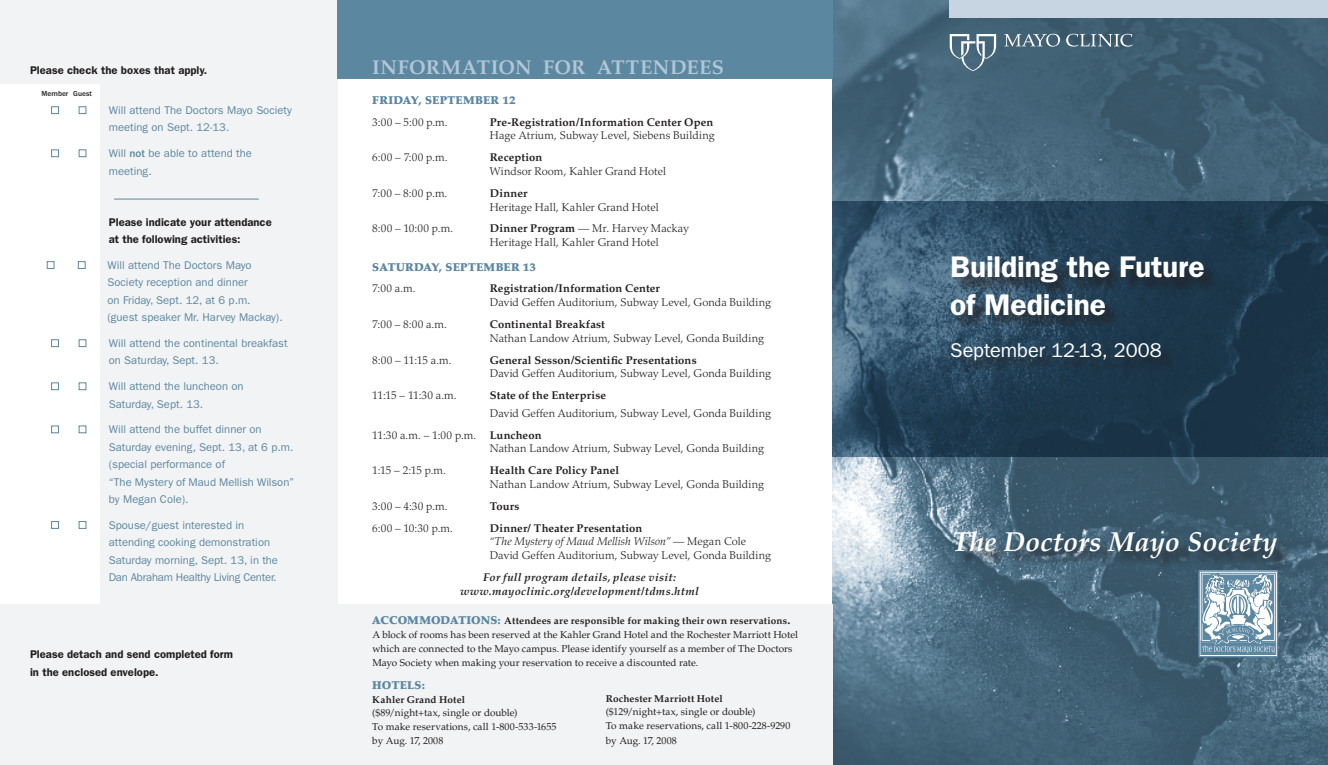
<style>
.page{position:relative;width:1328px;height:765px;background:#fff}
.page>*{position:absolute;margin:0;border:0;box-sizing:border-box;transform-origin:0 0}
.t1{font:600 30px/37.5px "ITC Franklin Gothic Std";letter-spacing:-.005em;color:#fff}
.t2{font:italic 700 27.5px "Palatino LT Std";color:#fff}
.t3{font:700 20px "Palatino LT Std";letter-spacing:.02em;color:#b1c6d6}
.t4{font:20px "ITC Franklin Gothic Std";color:#fff}
.t5{font:300 11.25px/13.8px "Palatino LT Std";letter-spacing:.005em;color:#231f20}
.t6{font:11.25px/17.5px "ITC Franklin Gothic Std";color:#5c87a1}
.t7{font:700 11.25px "Palatino LT Std";letter-spacing:.015em;color:#231f20}
.t8{font:600 11.25px/17.5px "ITC Franklin Gothic Std";color:#231f20}
.t9{font:italic 700 11.25px/13.8px "Palatino LT Std";letter-spacing:.025em;color:#231f20;text-align:center}
.t10{font:900 11.25px "Palatino LT Std";letter-spacing:.02em;color:#5c87a1}
.t11{font:700 11.25px "Palatino LT Std";letter-spacing:-.005em;color:#231f20}
.t12{font:10px/13.8px "Palatino LT Std";letter-spacing:.005em;color:#231f20}
.t13{font:700 10px "Palatino LT Std";letter-spacing:.01em;color:#231f20}
.t14{font:500 7.5px "ITC Franklin Gothic Std";color:#231f20}
.s1{font-weight:500}
.s2{font-weight:700}
.s3{font-style:italic}
.s4{font-weight:900;font-size:11.25px;color:#5c87a1}
.s5{font-weight:900}
</style>
<div class="page">
<img style="left:832px;top:0;width:495px;height:765px">
<svg style="left:832px;top:201px;width:496px;height:256px;background:#2f4d64"></svg>
<div style="left:0;top:604px;width:832px;height:161px;background:#f2f3f4"></div>
<div style="left:100px;top:0;width:238px;height:765px;background:#f2f3f4"></div>
<div style="left:0;top:0;width:338px;height:83px;background:#f2f3f4"></div>
<div style="left:51px;top:106px;width:8px;height:8px;border:1px solid #5c87a1"></div>
<div style="left:79px;top:106px;width:7px;height:8px;border:1px solid #5c87a1"></div>
<div style="left:51px;top:150px;width:8px;height:7px;border:1px solid #5c87a1"></div>
<div style="left:79px;top:150px;width:7px;height:7px;border:1px solid #5c87a1"></div>
<div style="left:47px;top:261px;width:7px;height:8px;border:1px solid #5c87a1"></div>
<div style="left:78px;top:261px;width:7px;height:8px;border:1px solid #5c87a1"></div>
<div style="left:51px;top:339px;width:8px;height:8px;border:1px solid #5c87a1"></div>
<div style="left:79px;top:339px;width:7px;height:8px;border:1px solid #5c87a1"></div>
<div style="left:51px;top:383px;width:8px;height:7px;border:1px solid #5c87a1"></div>
<div style="left:79px;top:383px;width:7px;height:7px;border:1px solid #5c87a1"></div>
<div style="left:51px;top:426px;width:8px;height:7px;border:1px solid #5c87a1"></div>
<div style="left:79px;top:426px;width:7px;height:7px;border:1px solid #5c87a1"></div>
<div style="left:51px;top:521px;width:8px;height:8px;border:1px solid #5c87a1"></div>
<div style="left:79px;top:521px;width:7px;height:8px;border:1px solid #5c87a1"></div>
<div style="left:949px;top:0;width:379px;height:17px;background:#c6d5e1"></div>
<svg style="left:949px;top:34px;width:47px;height:37px;background:#708999"></svg>
<svg style="left:1066px;top:34px;width:66px;height:13px"></svg>
<svg style="left:1004px;top:34px;width:56px;height:13px"></svg>
<div style="left:338px;top:0;width:495px;height:79px;background:#5c87a1"></div>
<hr style="left:114px;top:199px;width:145px;height:1px;background:#5c87a1">
<svg style="left:1200px;top:596px;width:76px;height:59px"></svg>
<div style="left:1198px;top:570px;width:80px;height:87px;border:1px solid #5c87a1"></div>
<div style="left:956px;top:533px;width:372px;height:63px;background:#231f20;opacity:.75"></div>
<div style="left:953px;top:258px;width:375px;height:182px;background:#231f20;opacity:.75"></div>
<p class="t8" style="left:30px;top:61px;width:179px">Please check the boxes that apply.</p>
<p class="t14" style="left:42px;top:89px;width:52px">Member Guest</p>
<p class="t6" style="left:109px;top:101px;width:185px">Will attend The Doctors Mayo Society meeting on Sept. 12-13.</p>
<p class="t6" style="left:109px;top:145px;width:145px">Will <span class="s1">not</span> be able to attend the meeting.</p>
<p class="t8" style="left:109px;top:213px;width:164px">Please indicate your attendance at the following activities:</p>
<p class="t6" style="left:107px;top:256px;width:177px">Will attend The Doctors Mayo<br>Society reception and dinner<br>on Friday, Sept. 12, at 6 p.m. (guest speaker Mr. Harvey Mackay).</p>
<p class="t6" style="left:109px;top:334px;width:180px">Will attend the continental breakfast on Saturday, Sept. 13.</p>
<p class="t6" style="left:109px;top:378px;width:136px">Will attend the luncheon on<br>Saturday, Sept. 13.</p>
<p class="t6" style="left:109px;top:421px;width:187px">Will attend the buffet dinner on<br>Saturday evening, Sept. 13, at 6 p.m. (special performance of<br>“The Mystery of Maud Mellish Wilson” by Megan Cole).</p>
<p class="t6" style="left:109px;top:516px;width:170px">Spouse/guest interested in attending cooking demonstration Saturday morning, Sept. 13, in the Dan Abraham Healthy Living Center.</p>
<p class="t8" style="left:30px;top:645px;width:204px">Please detach and send completed form in the enclosed envelope.</p>
<h3 class="t3" style="left:372px;top:56px;width:353px">Information for Attendees</h3>
<p class="t10" style="left:372px;top:93px;width:145px">FRIDAY, SEPTEMBER 12</p>
<p class="t5" style="left:372px;top:115px;width:77px">3:00 – 5:00 p.m.</p>
<p class="t7" style="left:490px;top:115px;width:225px">Pre-Registration/Information Center Open</p>
<p class="t5" style="left:490px;top:129px;width:226px">Hage Atrium, Subway Level, Siebens Building</p>
<p class="t5" style="left:372px;top:151px;width:77px">6:00 – 7:00 p.m.</p>
<p class="t7" style="left:490px;top:151px;width:54px">Reception</p>
<p class="t5" style="left:490px;top:164px;width:178px">Windsor Room, Kahler Grand Hotel</p>
<p class="t5" style="left:372px;top:186px;width:77px">7:00 – 8:00 p.m.</p>
<p class="t7" style="left:490px;top:186px;width:39px">Dinner</p>
<p class="t5" style="left:490px;top:200px;width:170px">Heritage Hall, Kahler Grand Hotel</p>
<p class="t5" style="left:372px;top:222px;width:82px">8:00 – 10:00 p.m.</p>
<p class="t5" style="left:490px;top:222px;width:200px"><span class="s2">Dinner Program</span> — Mr. Harvey Mackay<br>Heritage Hall, Kahler Grand Hotel</p>
<p class="t10" style="left:372px;top:260px;width:165px">SATURDAY, SEPTEMBER 13</p>
<p class="t5" style="left:372px;top:282px;width:45px">7:00 a.m.</p>
<p class="t7" style="left:490px;top:282px;width:172px">Registration/Information Center</p>
<p class="t5" style="left:490px;top:296px;width:283px">David Geffen Auditorium, Subway Level, Gonda Building</p>
<p class="t5" style="left:372px;top:317px;width:76px">7:00 – 8:00 a.m.</p>
<p class="t7" style="left:490px;top:318px;width:117px">Continental Breakfast</p>
<p class="t5" style="left:490px;top:331px;width:276px">Nathan Landow Atrium, Subway Level, Gonda Building</p>
<p class="t5" style="left:372px;top:353px;width:81px">8:00 – 11:15 a.m.</p>
<p class="t7" style="left:490px;top:353px;width:208px">General Sesson/Scientific Presentations</p>
<p class="t5" style="left:490px;top:367px;width:283px">David Geffen Auditorium, Subway Level, Gonda Building</p>
<p class="t5" style="left:372px;top:389px;width:86px">11:15 – 11:30 a.m.</p>
<p class="t7" style="left:490px;top:389px;width:118px">State of the Enterprise</p>
<p class="t5" style="left:372px;top:402px;width:400px;line-height:21.9px;text-indent:117px">David Geffen Auditorium, Subway Level, Gonda Building<br>11:30 a.m. – 1:00 p.m. <span class="s2">Luncheon</span></p>
<p class="t5" style="left:490px;top:442px;width:276px">Nathan Landow Atrium, Subway Level, Gonda Building</p>
<p class="t5" style="left:372px;top:464px;width:75px">1:15 – 2:15 p.m.</p>
<p class="t11" style="left:490px;top:464px;width:131px">Health Care Policy Panel</p>
<p class="t5" style="left:490px;top:477px;width:276px">Nathan Landow Atrium, Subway Level, Gonda Building</p>
<p class="t5" style="left:372px;top:499px;width:77px">3:00 – 4:30 p.m.</p>
<p class="t7" style="left:490px;top:499px;width:31px">Tours</p>
<p class="t5" style="left:372px;top:521px;width:82px">6:00 – 10:30 p.m.</p>
<p class="t5" style="left:490px;top:521px;width:283px"><span class="s2">Dinner/ Theater Presentation<br></span><span class="s3">“The Mystery of Maud Mellish Wilson”</span> — Megan Cole<br>David Geffen Auditorium, Subway Level, Gonda Building</p>
<p class="t9" style="left:460px;top:570px;width:240px">For full program details, please visit: www.mayoclinic.org/development/tdms.html</p>
<p class="t12" style="left:372px;top:614px;width:427px"><span class="s4">ACCOMMODATIONS:</span> <span class="s2">Attendees are responsible for making their own reservations</span><span class="s5">.<br></span>A block of rooms has been reserved at the Kahler Grand Hotel and the Rochester Marriott Hotel which are connected to the Mayo campus. Please identify yourself as a member of The Doctors Mayo Society when making your reservation to receive a discounted rate.</p>
<p class="t10" style="left:372px;top:678px;width:54px">HOTELS:</p>
<p class="t13" style="left:372px;top:693px;width:94px">Kahler Grand Hotel</p>
<p class="t12" style="left:372px;top:706px;width:185px">($89/night+tax, single or double)<br>To make reservations, call 1-800-533-1655 by Aug. 17, 2008</p>
<p class="t13" style="left:606px;top:692px;width:118px">Rochester Marriott Hotel</p>
<p class="t12" style="left:606px;top:705px;width:186px">($129/night+tax, single or double)<br>To make reservations, call 1-800-228-9290</p>
<p class="t12" style="left:606px;top:734px;width:73px">by Aug. 17, 2008</p>
<h1 class="t1" style="left:950px;top:248px;width:256px">Building the Future of Medicine</h1>
<h3 class="t4" style="left:950px;top:339px;width:213px">September 12-13, 2008</h3>
<h2 class="t2" style="left:952px;top:525px;width:326px">The Doctors Mayo Society</h2>
</div>
